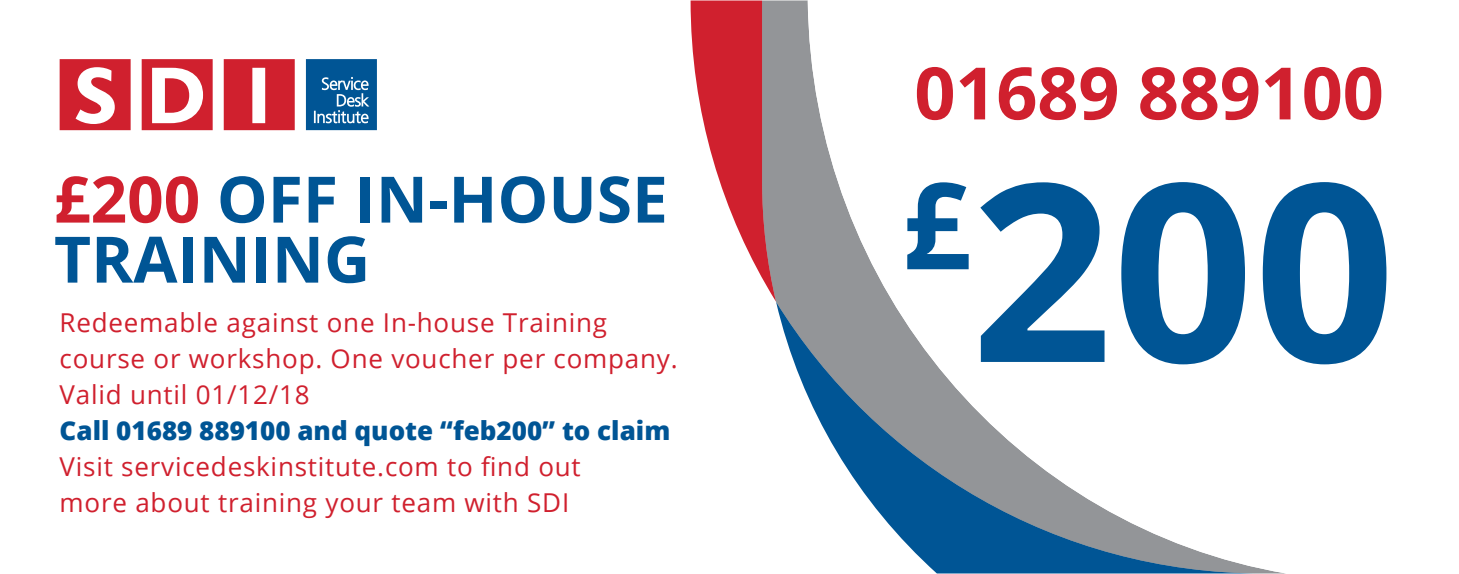
<style>
.page{position:relative;width:1459px;height:574px;background:#fff}
.page>*{position:absolute;margin:0;border:0;box-sizing:border-box;transform-origin:0 0}
.t1{font:700 72.4px "Open Sans";letter-spacing:-.005em;color:#d0202e}
.t2{font:700 64px/60px "Open Sans";color:#005595}
.t3{font:26px/36px "Open Sans";letter-spacing:.03em;color:#d0202e}
.t4{font:800 26px "Open Sans";color:#005595}
.s1{color:#d0202e}
</style>
<div class="page">
<svg style="left:690px;top:0;width:72px;height:278px"></svg>
<svg style="left:762px;top:0;width:46px;height:396px;fill:#939598"></svg>
<svg style="left:808px;top:19px;width:579px;height:554px"></svg>
<svg style="left:224px;top:59px;width:71px;height:71px;background:#d6404c"></svg>
<svg style="left:60px;top:59px;width:71px;height:71px"></svg>
<svg style="left:142px;top:59px;width:71px;height:71px"></svg>
<svg style="left:306px;top:59px;width:71px;height:71px;background:#216ba2"></svg>
<svg style="left:907px;top:182px;width:61px;height:87px"></svg>
<svg style="left:980px;top:182px;width:124px;height:180px"></svg>
<svg style="left:1121px;top:182px;width:124px;height:182px"></svg>
<svg style="left:1263px;top:182px;width:123px;height:182px"></svg>
<h2 class="t2" style="left:54px;top:168px;width:615px"><span class="s1">£200</span> OFF IN-HOUSE<br>TRAINING</h2>
<p class="t3" style="left:60px;top:304px;width:619px">Redeemable against one In-house Training course or workshop. One voucher per company.<br>Valid until 01/12/18</p>
<p class="t4" style="left:60px;top:411px;width:612px">Call 01689 889100 and quote “feb200” to claim</p>
<p class="t3" style="left:60px;top:448px;width:522px">Visit servicedeskinstitute.com to find out more about training your team with SDI</p>
<h1 class="t1" style="left:914px;top:42px;width:471px">01689 889100</h1>
</div>
